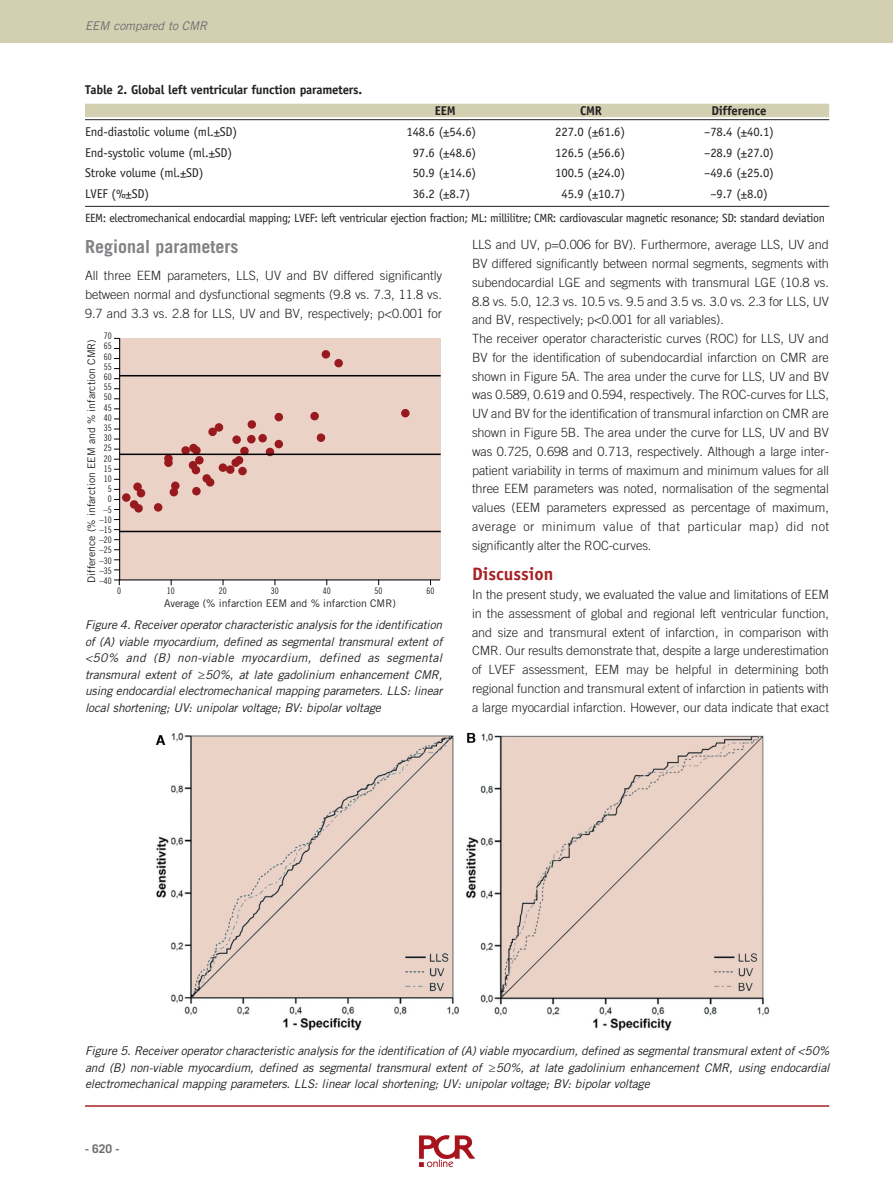
<style>
.page{position:relative;width:893px;height:1191px;background:#fff}
.page>*{position:absolute;margin:0;border:0;box-sizing:border-box;transform-origin:0 0}
.t1{font:700 18px "Trade Gothic LT Std";color:#808285}
.t2{font:700 18px "Officina Sans Std";color:#a72023}
.t3{font:300 12.75px/18.8px "Trade Gothic LT Std";letter-spacing:-.005em;color:#231f20;text-align:justify}
.t4{font:12.75px "Officina Sans Std";letter-spacing:-.015em;color:#231f20}
.t5{font:700 12.75px "Officina Sans Std";letter-spacing:-.015em;color:#231f20}
.t6{font:italic 12px/16.5px "Trade Gothic LT Std";letter-spacing:-.01em;color:#231f20;text-align:justify}
.t7{font:12px "Officina Sans Std";letter-spacing:-.035em;color:#231f20}
.t8{font:italic 12px "Trade Gothic LT Std";letter-spacing:-.005em;color:#6c6d70}
.t9{font:700 12px "Trade Gothic LT Std";color:#6c6d70}
.t10{font:10.5px "Trade Gothic LT Std";color:#231f20}
.t11{font:9px/10.2px "Trade Gothic LT Std Cn 18";color:#231f20;text-align:right}
</style>
<div class="page">
<div style="left:0;top:0;width:893px;height:43px;background:#d3d0b2"></div>
<svg style="left:114px;top:337px;width:327px;height:249px;background:#e6ccc2"></svg>
<hr style="left:119px;top:375px;width:322px;height:1px;background:#010106">
<hr style="left:119px;top:453px;width:322px;height:2px;background:#010106">
<hr style="left:119px;top:531px;width:322px;height:1px;background:#010106">
<div style="left:85px;top:104px;width:744px;height:13px;background:#d3d0b2"></div>
<hr style="left:85px;top:119px;width:744px;height:1px;background:#231f20">
<hr style="left:85px;top:206px;width:744px;height:1px;background:#231f20">
<hr style="left:85px;top:1105px;width:744px;height:1px;background:#a72023">
<img style="left:156px;top:732px;width:614px;height:299px">
<img style="left:419px;top:1135px;width:56px;height:33px">
<p class="t8" style="left:85px;top:21px;width:124px">EEM compared to CMR</p>
<p class="t5" style="left:85px;top:85px;width:279px">Table 2. Global left ventricular function parameters.</p>
<p class="t5" style="left:435px;top:105px;width:22px">EEM</p>
<p class="t5" style="left:580px;top:105px;width:24px">CMR</p>
<p class="t5" style="left:711px;top:105px;width:56px">Difference</p>
<p class="t4" style="left:85px;top:127px;width:154px">End-diastolic volume (ml.±SD)</p>
<p class="t4" style="left:406px;top:127px;width:71px">148.6 (±54.6)</p>
<p class="t4" style="left:555px;top:127px;width:71px">227.0 (±61.6)</p>
<p class="t4" style="left:704px;top:127px;width:71px">–78.4 (±40.1)</p>
<p class="t4" style="left:85px;top:147px;width:149px">End-systolic volume (ml.±SD)</p>
<p class="t4" style="left:413px;top:147px;width:65px">97.6 (±48.6)</p>
<p class="t4" style="left:555px;top:147px;width:71px">126.5 (±56.6)</p>
<p class="t4" style="left:704px;top:147px;width:71px">–28.9 (±27.0)</p>
<p class="t4" style="left:85px;top:168px;width:120px">Stroke volume (ml.±SD)</p>
<p class="t4" style="left:413px;top:168px;width:65px">50.9 (±14.6)</p>
<p class="t4" style="left:555px;top:168px;width:71px">100.5 (±24.0)</p>
<p class="t4" style="left:704px;top:168px;width:71px">–49.6 (±25.0)</p>
<p class="t4" style="left:85px;top:189px;width:66px">LVEF (%±SD)</p>
<p class="t4" style="left:413px;top:189px;width:59px">36.2 (±8.7)</p>
<p class="t4" style="left:561px;top:189px;width:65px">45.9 (±10.7)</p>
<p class="t4" style="left:710px;top:189px;width:59px">–9.7 (±8.0)</p>
<p class="t7" style="left:85px;top:213px;width:741px">EEM: electromechanical endocardial mapping; LVEF: left ventricular ejection fraction; ML: millilitre; CMR: cardiovascular magnetic resonance; SD: standard deviation</p>
<h1 class="t1" style="left:85px;top:240px;width:155px">Regional parameters</h1>
<p class="t3" style="left:85px;top:268px;width:359px">All three EEM parameters, LLS, UV and BV differed significantly between normal and dysfunctional segments (9.8 vs. 7.3, 11.8 vs.<br>9.7 and 3.3 vs. 2.8 for LLS, UV and BV, respectively; p&lt;0.001 for</p>
<p class="t11" style="left:99px;top:331px;width:14px">70<br>65<br>60<br>55<br>60<br>55<br>50<br>45<br>40<br>35<br>30<br>25<br>20<br>15<br>10<br>5<br>0 –5 –10 –15 –20 –25 –30 –35 –40</p>
<p class="t10" style="left:87px;top:582px;width:245px;rotate:-90deg">Difference (% infarction EEM and % infarction CMR)</p>
<p class="t11" style="left:117px;top:585px;width:5px">0</p>
<p class="t11" style="left:167px;top:585px;width:9px">10</p>
<p class="t11" style="left:219px;top:585px;width:9px">20</p>
<p class="t11" style="left:271px;top:585px;width:9px">30</p>
<p class="t11" style="left:323px;top:585px;width:9px">40</p>
<p class="t11" style="left:375px;top:585px;width:9px">50</p>
<p class="t11" style="left:427px;top:585px;width:9px">60</p>
<p class="t10" style="left:164px;top:599px;width:233px">Average (% infarction EEM and % infarction CMR)</p>
<p class="t6" style="left:85px;top:617px;width:359px">Figure 4. Receiver operator characteristic analysis for the identification of (A) viable myocardium, defined as segmental transmural extent of &lt;50% and (B) non-viable myocardium, defined as segmental transmural extent of ≥50%, at late gadolinium enhancement CMR, using endocardial electromechanical mapping parameters. LLS: linear local shortening; UV: unipolar voltage; BV: bipolar voltage</p>
<p class="t3" style="left:472px;top:236px;width:359px;text-align:left">LLS and UV, p=0.006 for BV). Furthermore, average LLS, UV and BV differed significantly between normal segments, segments with subendocardial LGE and segments with transmural LGE (10.8 vs.<br>8.8 vs. 5.0, 12.3 vs. 10.5 vs. 9.5 and 3.5 vs. 3.0 vs. 2.3 for LLS, UV and BV, respectively; p&lt;0.001 for all variables).<br>The receiver operator characteristic curves (ROC) for LLS, UV and BV for the identification of subendocardial infarction on CMR are shown in Figure 5A. The area under the curve for LLS, UV and BV was 0.589, 0.619 and 0.594, respectively. The ROC-curves for LLS, UV and BV for the identification of transmural infarction on CMR are shown in Figure 5B. The area under the curve for LLS, UV and BV was 0.725, 0.698 and 0.713, respectively. Although a large inter&shy;patient variability in terms of maximum and minimum values for all three EEM parameters was noted, normalisation of the segmental values (EEM parameters expressed as percentage of maximum, average or minimum value of that particular map) did not significantly alter the ROC-curves.</p>
<h1 class="t2" style="left:472px;top:567px;width:83px">Discussion</h1>
<p class="t3" style="left:472px;top:586px;width:359px">In the present study, we evaluated the value and limitations of EEM in the assessment of global and regional left ventricular function, and size and transmural extent of infarction, in comparison with CMR. Our results demonstrate that, despite a large underestimation of LVEF assessment, EEM may be helpful in determining both regional function and transmural extent of infarction in patients with a large myocardial infarction. However, our data indicate that exact</p>
<p class="t6" style="left:85px;top:1043px;width:746px">Figure 5. Receiver operator characteristic analysis for the identification of (A) viable myocardium, defined as segmental transmural extent of &lt;50% and (B) non-viable myocardium, defined as segmental transmural extent of ≥50%, at late gadolinium enhancement CMR, using endocardial electromechanical mapping parameters. LLS: linear local shortening; UV: unipolar voltage; BV: bipolar voltage</p>
<p class="t9" style="left:85px;top:1143px;width:36px">- 620 -</p>
</div>
